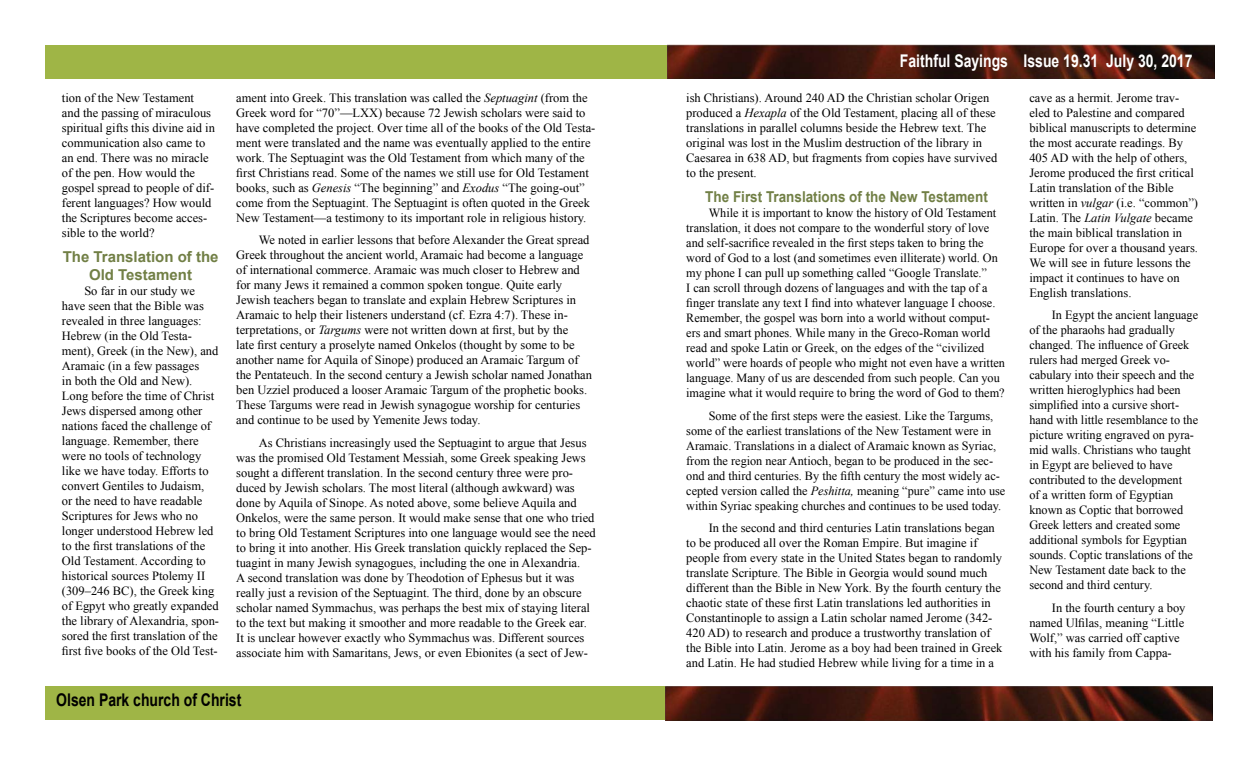
<style>
.page{position:relative;width:1260px;height:765px;background:#fff}
.page>*{position:absolute;margin:0;border:0;box-sizing:border-box;transform-origin:0 0}
.t1{font:700 17.5px "Arial";color:#fff;scale:.8 1}
.t2{font:700 17.5px "Arial";color:#000;scale:.8 1}
.t3{font:700 15px "Arial";color:#717f45;scale:.9 1}
.t4{font:700 15px/18px "Arial";color:#717f45;text-align:center}
.t5{font:12.5px/15px "Times New Roman";color:#000}
.s1{font-style:italic}
</style>
<div class="page">
<div style="left:45px;top:45px;width:630px;height:34px;background:#9fb546"></div>
<div style="left:45px;top:686px;width:630px;height:34px;background:#9fb546"></div>
<img style="left:667px;top:45px;width:548px;height:34px">
<img style="left:666px;top:686px;width:547px;height:34px">
<p class="t5" style="left:62px;top:90px;width:155px">tion of the New Testament and the passing of miraculous spiritual gifts this divine aid in communication also came to an end. There was no miracle of the pen. How would the gospel spread to people of dif&shy;ferent languages? How would the Scriptures become acces&shy;sible to the world?</p>
<p class="t4" style="left:63px;top:248px;width:157px">The Translation of the<br>Old Testament</p>
<p class="t5" style="left:62px;top:283px;width:159px;text-indent:22px">So far in our study we have seen that the Bible was revealed in three languages:<br>Hebrew (in the Old Testa&shy;ment), Greek (in the New), and<br>Aramaic (in a few passages<br>in both the Old and New).<br>Long before the time of Christ<br>Jews dispersed among other nations faced the challenge of language. Remember, there were no tools of technology like we have today. Efforts to convert Gentiles to Judaism,<br>or the need to have readable<br>Scriptures for Jews who no longer understood Hebrew led to the first translations of the<br>Old Testament. According to historical sources Ptolemy II (309–246 BC), the Greek king of Egpyt who greatly expanded the library of Alexandria, spon&shy;sored the first translation of the first five books of the Old Test-</p>
<p class="t5" style="left:236px;top:90px;width:361px">ament into Greek. This translation was called the <span class="s1">Septuagint</span> (from the Greek word for “70”—LXX) because 72 Jewish scholars were said to have completed the project. Over time all of the books of the Old Testa&shy;ment were translated and the name was eventually applied to the entire work. The Septuagint was the Old Testament from which many of the first Christians read. Some of the names we still use for Old Testament books, such as <span class="s1">Genesis</span> “The beginning” and <span class="s1">Exodus</span> “The going-out” come from the Septuagint. The Septuagint is often quoted in the Greek New Testament—a testimony to its important role in religious history.</p>
<p class="t5" style="left:236px;top:232px;width:357px;text-indent:22px">We noted in earlier lessons that before Alexander the Great spread Greek throughout the ancient world, Aramaic had become a language of international commerce. Aramaic was much closer to Hebrew and for many Jews it remained a common spoken tongue. Quite early Jewish teachers began to translate and explain Hebrew Scriptures in Aramaic to help their listeners understand (cf. Ezra 4:7). These in&shy;terpretations, or <span class="s1">Targums</span> were not written down at first, but by the<br>late first century a proselyte named Onkelos (thought by some to be another name for Aquila of Sinope) produced an Aramaic Targum of the Pentateuch. In the second century a Jewish scholar named Jonathan ben Uzziel produced a looser Aramaic Targum of the prophetic books.<br>These Targums were read in Jewish synagogue worship for centuries and continue to be used by Yemenite Jews today.</p>
<p class="t5" style="left:236px;top:435px;width:361px;text-indent:22px">As Christians increasingly used the Septuagint to argue that Jesus was the promised Old Testament Messiah, some Greek speaking Jews sought a different translation. In the second century three were pro&shy;duced by Jewish scholars. The most literal (although awkward) was done by Aquila of Sinope. As noted above, some believe Aquila and Onkelos, were the same person. It would make sense that one who tried to bring Old Testament Scriptures into one language would see the need to bring it into another. His Greek translation quickly replaced the Sep&shy;tuagint in many Jewish synagogues, including the one in Alexandria.<br>A second translation was done by Theodotion of Ephesus but it was really just a revision of the Septuagint. The third, done by an obscure scholar named Symmachus, was perhaps the best mix of staying literal to the text but making it smoother and more readable to the Greek ear.<br>It is unclear however exactly who Symmachus was. Different sources associate him with Samaritans, Jews, or even Ebionites (a sect of Jew-</p>
<h1 class="t2" style="left:56px;top:688px;width:233px">Olsen Park church of Christ</h1>
<h1 class="t1" style="left:900px;top:49px;width:367px">Faithful Sayings Issue 19.31 July 30, 2017</h1>
<p class="t5" style="left:686px;top:90px;width:313px">ish Christians). Around 240 AD the Christian scholar Origen produced a <span class="s1">Hexapla</span> of the Old Testament, placing all of these translations in parallel columns beside the Hebrew text. The original was lost in the Muslim destruction of the library in Caesarea in 638 AD, but fragments from copies have survived to the present.</p>
<p class="t3" style="left:705px;top:187px;width:315px">The First Translations of the New Testament</p>
<p class="t5" style="left:686px;top:205px;width:320px;text-indent:23px">While it is important to know the history of Old Testament translation, it does not compare to the wonderful story of love and self-sacrifice revealed in the first steps taken to bring the word of God to a lost (and sometimes even illiterate) world. On my phone I can pull up something called “Google Translate.”<br>I can scroll through dozens of languages and with the tap of a finger translate any text I find into whatever language I choose.<br>Remember, the gospel was born into a world without comput&shy;ers and smart phones. While many in the Greco-Roman world read and spoke Latin or Greek, on the edges of the “civilized world” were hoards of people who might not even have a written language. Many of us are descended from such people. Can you imagine what it would require to bring the word of God to them?</p>
<p class="t5" style="left:686px;top:408px;width:321px;text-indent:23px">Some of the first steps were the easiest. Like the Targums, some of the earliest translations of the New Testament were in Aramaic. Translations in a dialect of Aramaic known as Syriac, from the region near Antioch, began to be produced in the sec&shy;ond and third centuries. By the fifth century the most widely ac&shy;cepted version called the <span class="s1">Peshitta,</span> meaning “pure” came into use within Syriac speaking churches and continues to be used today.</p>
<p class="t5" style="left:686px;top:520px;width:318px;text-indent:22px">In the second and third centuries Latin translations began to be produced all over the Roman Empire. But imagine if people from every state in the United States began to randomly translate Scripture. The Bible in Georgia would sound much different than the Bible in New York. By the fourth century the chaotic state of these first Latin translations led authorities in Constantinople to assign a Latin scholar named Jerome (342- 420 AD) to research and produce a trustworthy translation of the Bible into Latin. Jerome as a boy had been trained in Greek and Latin. He had studied Hebrew while living for a time in a</p>
<p class="t5" style="left:1029px;top:90px;width:170px">cave as a hermit. Jerome trav&shy;eled to Palestine and compared biblical manuscripts to determine the most accurate readings. By<br>405 AD with the help of others,<br>Jerome produced the first critical<br>Latin translation of the Bible written in <span class="s1">vulgar</span> (i.e. “common”)<br>Latin. The <span class="s1">Latin Vulgate</span> became the main biblical translation in<br>Europe for over a thousand years.<br>We will see in future lessons the impact it continues to have on<br>English translations.</p>
<p class="t5" style="left:1029px;top:307px;width:170px;text-indent:23px">In Egypt the ancient language of the pharaohs had gradually changed. The influence of Greek rulers had merged Greek vo&shy;cabulary into their speech and the written hieroglyphics had been simplified into a cursive short&shy;hand with little resemblance to the picture writing engraved on pyra&shy;mid walls. Christians who taught in Egypt are believed to have contributed to the development<br>of a written form of Egyptian known as Coptic that borrowed<br>Greek letters and created some additional symbols for Egyptian sounds. Coptic translations of the<br>New Testament date back to the second and third century.</p>
<p class="t5" style="left:1029px;top:600px;width:158px;text-indent:22px">In the fourth century a boy named Ulfilas, meaning “Little<br>Wolf,” was carried off captive with his family from Cappa-</p>
</div>
